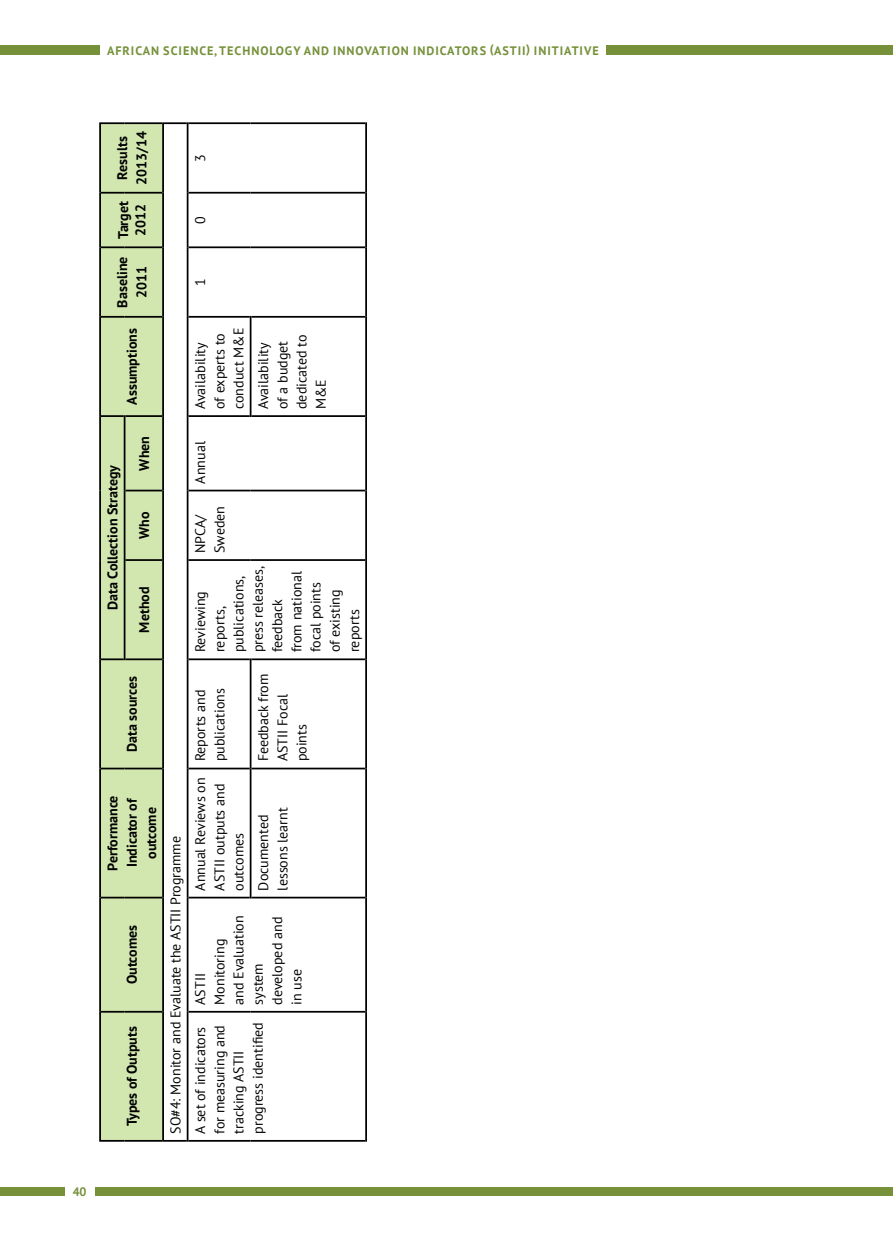
<style>
.page{position:relative;width:893px;height:1241px;background:#fff}
.page>*{position:absolute;margin:0;border:0;box-sizing:border-box;transform-origin:0 0}
.t1{font:14px/19.2px "PT Sans";color:#000}
.t2{font:700 14px/19.2px "PT Sans";color:#000;text-align:center}
.t3{font:700 12.25px "PT Sans";letter-spacing:.08em;color:#76913a}
</style>
<div class="page">
<div style="left:0;top:1186px;width:893px;height:9px;background:#76913a"></div>
<div style="left:65px;top:1183px;width:29px;height:15px;background:#fff"></div>
<div style="left:0;top:45px;width:100px;height:10px;background:#76913a"></div>
<div style="left:606px;top:45px;width:287px;height:10px;background:#76913a"></div>
<div style="left:101px;top:124px;width:61px;height:1015px;background:#d2e6af"></div>
<hr style="left:99px;top:1011px;width:2px;height:130px;background:#000">
<hr style="left:101px;top:1139px;width:24px;height:2px;background:#000">
<hr style="left:99px;top:897px;width:2px;height:114px;background:#000">
<hr style="left:101px;top:1010px;width:24px;height:2px;background:#000">
<hr style="left:99px;top:768px;width:2px;height:129px;background:#000">
<hr style="left:101px;top:896px;width:24px;height:2px;background:#000">
<hr style="left:99px;top:659px;width:2px;height:109px;background:#000">
<hr style="left:101px;top:767px;width:24px;height:2px;background:#000">
<hr style="left:99px;top:560px;width:2px;height:99px;background:#000">
<hr style="left:101px;top:658px;width:23px;height:2px;background:#000">
<hr style="left:99px;top:490px;width:2px;height:70px;background:#000">
<hr style="left:99px;top:416px;width:2px;height:74px;background:#000">
<hr style="left:99px;top:317px;width:2px;height:99px;background:#000">
<hr style="left:101px;top:415px;width:23px;height:2px;background:#000">
<hr style="left:99px;top:247px;width:2px;height:70px;background:#000">
<svg style="left:101px;top:316px;width:24px;height:1px"></svg>
<hr style="left:99px;top:193px;width:2px;height:54px;background:#000">
<hr style="left:101px;top:246px;width:24px;height:2px;background:#000">
<hr style="left:99px;top:122px;width:2px;height:71px;background:#000">
<svg style="left:101px;top:192px;width:24px;height:1px"></svg>
<hr style="left:101px;top:122px;width:24px;height:2px;background:#000">
<hr style="left:125px;top:1139px;width:37px;height:2px;background:#000">
<hr style="left:125px;top:1010px;width:37px;height:2px;background:#000">
<hr style="left:125px;top:896px;width:37px;height:2px;background:#000">
<hr style="left:125px;top:767px;width:37px;height:2px;background:#000">
<hr style="left:124px;top:560px;width:1px;height:100px;background:#000">
<hr style="left:125px;top:658px;width:37px;height:2px;background:#000">
<hr style="left:124px;top:490px;width:1px;height:70px;background:#000">
<hr style="left:125px;top:559px;width:37px;height:2px;background:#000">
<hr style="left:124px;top:415px;width:1px;height:75px;background:#000">
<hr style="left:125px;top:489px;width:37px;height:2px;background:#000">
<hr style="left:125px;top:415px;width:37px;height:2px;background:#000">
<hr style="left:125px;top:316px;width:37px;height:1px;background:#000">
<hr style="left:125px;top:246px;width:37px;height:2px;background:#000">
<hr style="left:125px;top:192px;width:37px;height:1px;background:#000">
<hr style="left:125px;top:122px;width:37px;height:2px;background:#000">
<hr style="left:162px;top:1011px;width:2px;height:130px;background:#000">
<hr style="left:164px;top:1139px;width:23px;height:2px;background:#000">
<hr style="left:162px;top:897px;width:2px;height:114px;background:#000">
<hr style="left:162px;top:768px;width:2px;height:129px;background:#000">
<hr style="left:162px;top:659px;width:2px;height:109px;background:#000">
<hr style="left:162px;top:560px;width:2px;height:99px;background:#000">
<hr style="left:162px;top:490px;width:2px;height:70px;background:#000">
<hr style="left:162px;top:416px;width:2px;height:74px;background:#000">
<hr style="left:162px;top:317px;width:2px;height:99px;background:#000">
<hr style="left:162px;top:247px;width:2px;height:70px;background:#000">
<hr style="left:162px;top:193px;width:2px;height:54px;background:#000">
<hr style="left:162px;top:122px;width:2px;height:71px;background:#000">
<hr style="left:164px;top:122px;width:23px;height:2px;background:#000">
<hr style="left:187px;top:1011px;width:1px;height:130px;background:#000">
<hr style="left:188px;top:1139px;width:63px;height:2px;background:#000">
<hr style="left:187px;top:897px;width:1px;height:114px;background:#000">
<hr style="left:188px;top:1010px;width:63px;height:2px;background:#000">
<hr style="left:187px;top:768px;width:1px;height:129px;background:#000">
<hr style="left:188px;top:896px;width:62px;height:2px;background:#000">
<hr style="left:187px;top:659px;width:1px;height:109px;background:#000">
<hr style="left:188px;top:767px;width:62px;height:2px;background:#000">
<hr style="left:187px;top:560px;width:1px;height:99px;background:#000">
<hr style="left:188px;top:658px;width:62px;height:2px;background:#000">
<hr style="left:187px;top:490px;width:1px;height:70px;background:#000">
<hr style="left:188px;top:559px;width:63px;height:2px;background:#000">
<hr style="left:187px;top:416px;width:1px;height:74px;background:#000">
<hr style="left:188px;top:489px;width:63px;height:2px;background:#000">
<hr style="left:187px;top:317px;width:1px;height:99px;background:#000">
<hr style="left:188px;top:415px;width:62px;height:2px;background:#000">
<hr style="left:187px;top:247px;width:1px;height:70px;background:#000">
<hr style="left:188px;top:316px;width:62px;height:1px;background:#000">
<hr style="left:187px;top:193px;width:1px;height:54px;background:#000">
<hr style="left:188px;top:246px;width:63px;height:2px;background:#000">
<hr style="left:187px;top:122px;width:1px;height:71px;background:#000">
<hr style="left:188px;top:192px;width:63px;height:1px;background:#000">
<hr style="left:188px;top:122px;width:63px;height:2px;background:#000">
<hr style="left:251px;top:1139px;width:114px;height:2px;background:#000">
<hr style="left:251px;top:1010px;width:114px;height:2px;background:#000">
<hr style="left:250px;top:768px;width:1px;height:130px;background:#000">
<hr style="left:251px;top:896px;width:114px;height:2px;background:#000">
<hr style="left:250px;top:658px;width:1px;height:110px;background:#000">
<hr style="left:251px;top:767px;width:114px;height:2px;background:#000">
<hr style="left:251px;top:658px;width:114px;height:2px;background:#000">
<hr style="left:251px;top:559px;width:114px;height:2px;background:#000">
<hr style="left:251px;top:489px;width:114px;height:2px;background:#000">
<hr style="left:250px;top:316px;width:1px;height:101px;background:#000">
<hr style="left:251px;top:415px;width:114px;height:2px;background:#000">
<hr style="left:251px;top:316px;width:114px;height:1px;background:#000">
<hr style="left:251px;top:246px;width:114px;height:2px;background:#000">
<hr style="left:251px;top:192px;width:114px;height:1px;background:#000">
<hr style="left:251px;top:122px;width:114px;height:2px;background:#000">
<hr style="left:365px;top:1011px;width:2px;height:130px;background:#000">
<hr style="left:365px;top:897px;width:2px;height:114px;background:#000">
<hr style="left:365px;top:768px;width:2px;height:129px;background:#000">
<hr style="left:365px;top:659px;width:2px;height:109px;background:#000">
<hr style="left:365px;top:560px;width:2px;height:99px;background:#000">
<hr style="left:365px;top:490px;width:2px;height:70px;background:#000">
<hr style="left:365px;top:416px;width:2px;height:74px;background:#000">
<hr style="left:365px;top:317px;width:2px;height:99px;background:#000">
<hr style="left:365px;top:247px;width:2px;height:70px;background:#000">
<hr style="left:365px;top:193px;width:2px;height:54px;background:#000">
<hr style="left:365px;top:122px;width:2px;height:71px;background:#000">
<p class="t3" style="left:107px;top:42px;width:493px">AFRICAN SCIENCE, TECHNOLOGY AND INNOVATION INDICATORS (ASTII) INITIATIVE</p>
<p class="t3" style="left:73px;top:1183px;width:15px">40</p>
<p class="t2" style="left:112px;top:185px;width:55px;rotate:-90deg">RESULTS<br>2013/14</p>
<p class="t2" style="left:114px;top:239px;width:39px;line-height:17.5px;text-align:left;rotate:-90deg">TARGET<br>2012</p>
<p class="t2" style="left:112px;top:307px;width:52px;rotate:-90deg">BASELINE<br>2011</p>
<p class="t2" style="left:122px;top:404px;width:78px;rotate:-90deg">ASSUMPTIONS</p>
<p class="t2" style="left:103px;top:610px;width:147px;rotate:-90deg">DATA COLLECTION STRATEGY</p>
<p class="t2" style="left:134px;top:470px;width:36px;rotate:-90deg">WHEN</p>
<p class="t2" style="left:134px;top:539px;width:29px;rotate:-90deg">WHO</p>
<p class="t2" style="left:134px;top:632px;width:47px;rotate:-90deg">METHOD</p>
<p class="t2" style="left:122px;top:751px;width:78px;rotate:-90deg">DATA SOURCES</p>
<p class="t2" style="left:103px;top:870px;width:77px;rotate:-90deg">PERFORMANCE<br>INDICATOR OF<br>OUTCOME</p>
<p class="t2" style="left:122px;top:984px;width:61px;rotate:-90deg">OUTCOMES</p>
<p class="t2" style="left:122px;top:1126px;width:101px;rotate:-90deg">TYPES OF OUTPUTS</p>
<p class="t1" style="left:190px;top:162px;width:9px;rotate:-90deg">3</p>
<p class="t1" style="left:190px;top:224px;width:9px;rotate:-90deg">0</p>
<p class="t1" style="left:190px;top:286px;width:9px;rotate:-90deg">1</p>
<p class="t1" style="left:190px;top:409px;width:80px;rotate:-90deg">Availability of experts to conduct M&amp;E</p>
<p class="t1" style="left:190px;top:483px;width:44px;rotate:-90deg">Annual</p>
<p class="t1" style="left:190px;top:553px;width:48px;rotate:-90deg">NPCA/<br>Sweden</p>
<p class="t1" style="left:253px;top:409px;width:76px;rotate:-90deg">Availability of a budget dedicated to<br>M&amp;E</p>
<p class="t1" style="left:190px;top:652px;width:88px;rotate:-90deg">Reviewing reports, publications, press releases, feedback<br>from national focal points<br>of existing reports</p>
<p class="t1" style="left:190px;top:761px;width:75px;rotate:-90deg">Reports and publications</p>
<p class="t1" style="left:253px;top:761px;width:89px;rotate:-90deg">Feedback from<br>ASTII Focal points</p>
<p class="t1" style="left:190px;top:890px;width:114px;rotate:-90deg">Annual Reviews on<br>ASTII outputs and outcomes</p>
<p class="t1" style="left:253px;top:890px;width:85px;rotate:-90deg">Documented lessons learnt</p>
<p class="t1" style="left:163px;top:1133px;width:299px;line-height:24.5px;rotate:-90deg">SO#4: Monitor and Evaluate the ASTII Programme<br>A set of indicators</p>
<p class="t1" style="left:190px;top:1004px;width:91px;rotate:-90deg">ASTII<br>Monitoring and Evaluation system developed and in use</p>
<p class="t1" style="left:209px;top:1133px;width:113px;rotate:-90deg">for measuring and tracking ASTII progress identified</p>
</div>
